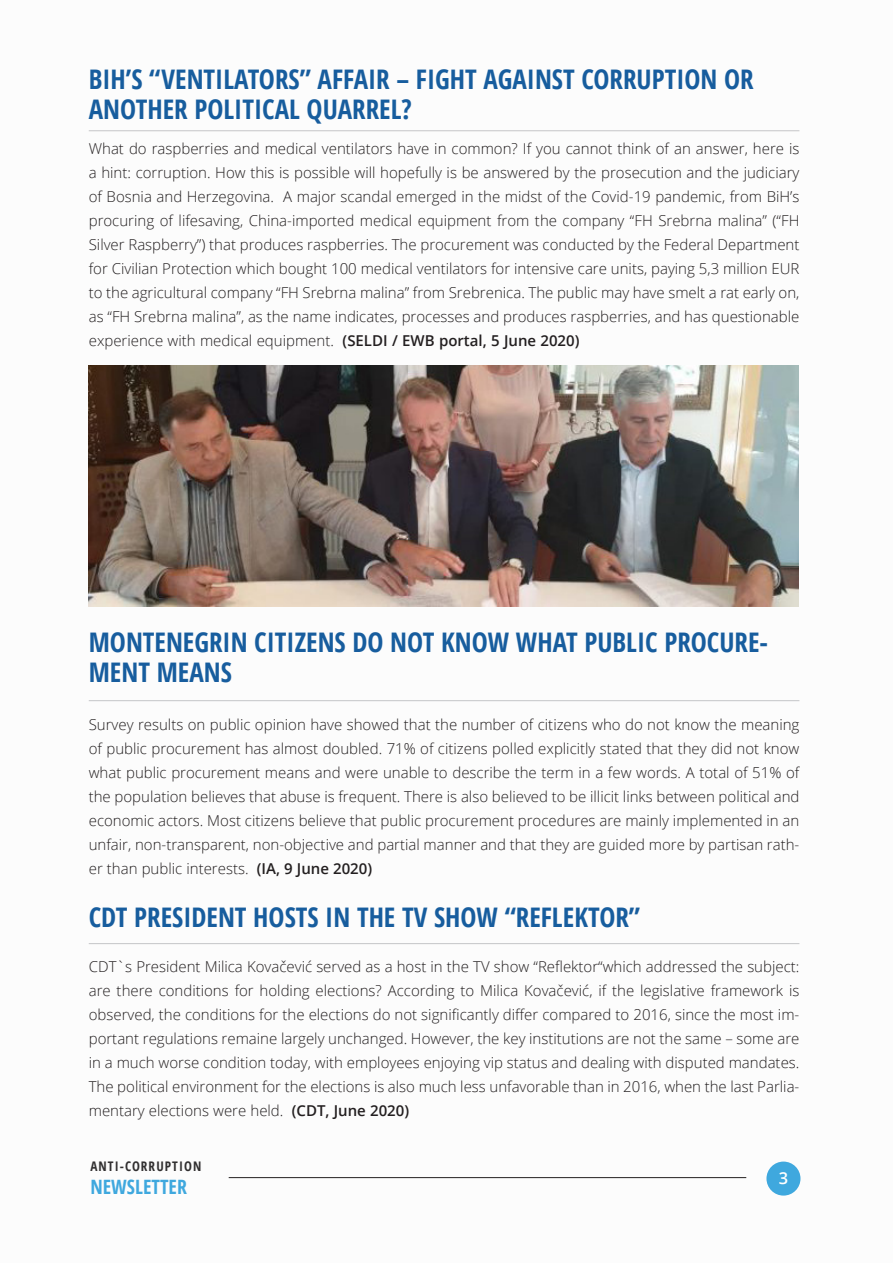
<style>
.page{position:relative;width:893px;height:1263px;background:#fff}
.page>*{position:absolute;margin:0;border:0;box-sizing:border-box;transform-origin:0 0}
.t1{font:700 27px/30px "Open Sans Condensed";color:#175d9e}
.t2{font:700 19.8px "Open Sans Condensed";color:#3fa8de}
.t3{font:600 16.5px "Open Sans";color:#fff}
.Body_Text{font:300 15px/24px "Open Sans";color:#231f20;text-align:justify}
.t4{font:700 13.2px "Open Sans Condensed";letter-spacing:.08em;color:#312f30}
.s1{font-weight:600}
</style>
<div class="page">
<hr style="left:89px;top:130px;width:710px;height:1px;background:#c7c8ca">
<hr style="left:89px;top:943px;width:710px;height:1px;background:#c7c8ca">
<hr style="left:89px;top:700px;width:710px;height:1px;background:#c7c8ca">
<img style="left:89px;top:366px;width:710px;height:241px">
<div style="left:766px;top:1161px;width:34px;height:34px;background:#3fa8de;border-radius:50%"></div>
<hr style="left:229px;top:1177px;width:517px;height:1px;background:#231f20">
<p class="t1" style="left:89px;top:63px;width:666px">BIH’S “VENTILATORS” AFFAIR – FIGHT AGAINST CORRUPTION OR<br>ANOTHER POLITICAL QUARREL?</p>
<p class="Body_Text" style="left:89px;top:137px;width:712px">What do raspberries and medical ventilators have in common? If you cannot think of an answer, here is a hint: corruption. How this is possible will hopefully is be answered by the prosecution and the judiciary of Bosnia and Herzegovina. A major scandal emerged in the midst of the Covid-19 pandemic, from BiH’s procuring of lifesaving, China-imported medical equipment from the company “FH Srebrna malina” (“FH Silver Raspberry”) that produces raspberries. The procurement was conducted by the Federal Department for Civilian Protection which bought 100 medical ventilators for intensive care units, paying 5,3 million EUR to the agricultural company “FH Srebrna malina” from Srebrenica. The public may have smelt a rat early on, as “FH Srebrna malina”, as the name indicates, processes and produces raspberries, and has questionable experience with medical equipment. <span class="s1">(SELDI / EWB portal, 5 June 2020)</span></p>
<p class="t1" style="left:89px;top:627px;width:681px">MONTENEGRIN CITIZENS DO NOT KNOW WHAT PUBLIC PROCURE-<br>MENT MEANS</p>
<p class="Body_Text" style="left:89px;top:712px;width:712px">Survey results on public opinion have showed that the number of citizens who do not know the meaning of public procurement has almost doubled. 71% of citizens polled explicitly stated that they did not know what public procurement means and were unable to describe the term in a few words. A total of 51% of the population believes that abuse is frequent. There is also believed to be illicit links between political and economic actors. Most citizens believe that public procurement procedures are mainly implemented in an unfair, non-transparent, non-objective and partial manner and that they are guided more by partisan rath&shy;er than public interests. <span class="s1">(IA, 9 June 2020)</span></p>
<p class="t1" style="left:89px;top:902px;width:553px">CDT PRESIDENT HOSTS IN THE TV SHOW “REFLEKTOR”</p>
<p class="Body_Text" style="left:89px;top:954px;width:712px">CDT`s President Milica Kovačević served as a host in the TV show “Reflektor“which addressed the subject: are there conditions for holding elections? According to Milica Kovačević, if the legislative framework is observed, the conditions for the elections do not significantly differ compared to 2016, since the most im&shy;portant regulations remaine largely unchanged. However, the key institutions are not the same – some are in a much worse condition today, with employees enjoying vip status and dealing with disputed mandates.<br>The political environment for the elections is also much less unfavorable than in 2016, when the last Parlia&shy;mentary elections were held. <span class="s1">(CDT, June 2020)</span></p>
<p class="t4" style="left:90px;top:1157px;width:112px">ANTI-CORRUPTION</p>
<h2 class="t2" style="left:90px;top:1173px;width:98px">NEWSLETTER</h2>
<p class="t3" style="left:779px;top:1166px;width:11px">3</p>
</div>
